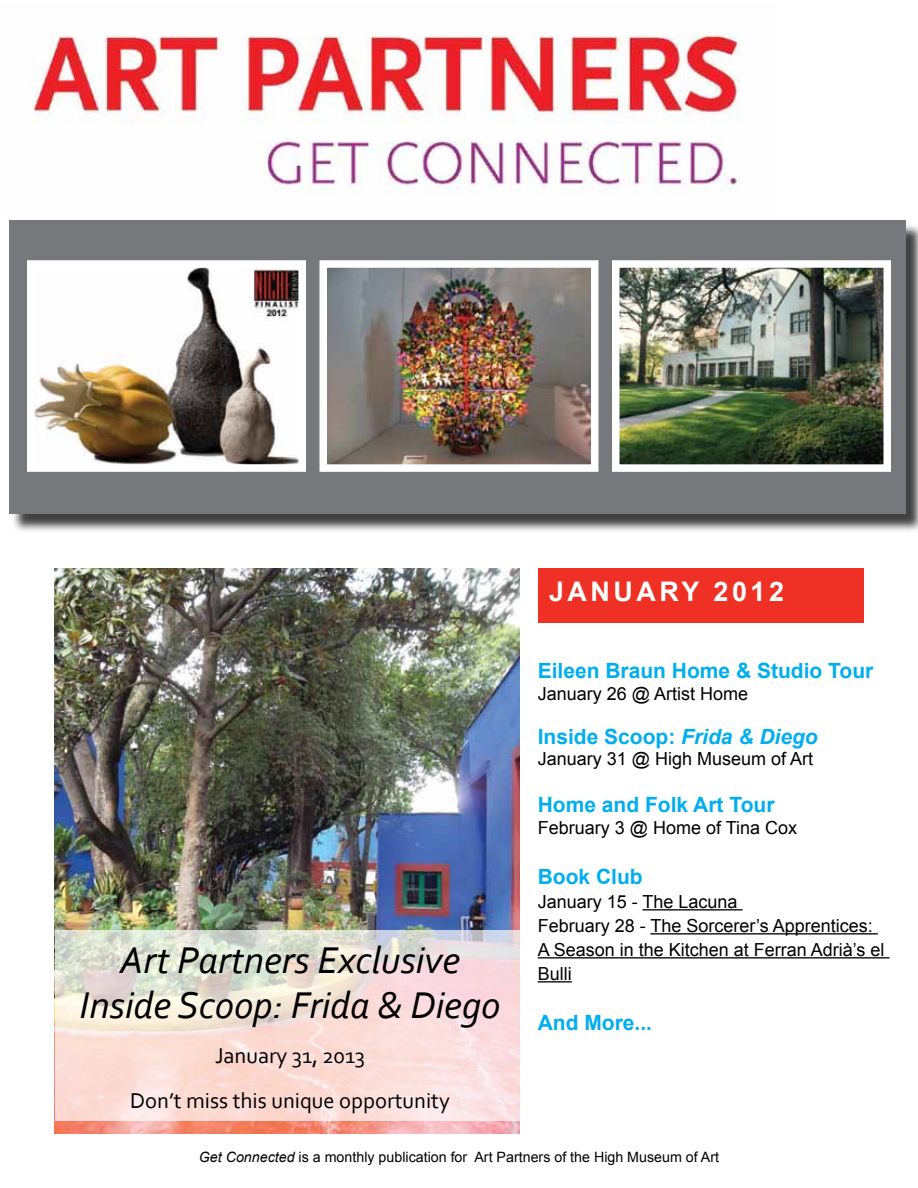
<style>
.page{position:relative;width:918px;height:1188px;background:#fff}
.page>*{position:absolute;margin:0;border:0;box-sizing:border-box;transform-origin:0 0}
.t1{font:italic 39px/45px "Corbel";color:#000;text-align:center}
.t2{font:700 27px "Arial";letter-spacing:.13em;color:#fff}
.t3{font:22.5px/45px "Corbel";color:#000;text-align:center}
.t4{font:700 21px "Arial";color:#00aeef}
.t5{font:18px/24px "Arial";color:#000}
.t6{font:14.25px "Arial";color:#000}
.s1{font-style:italic}
</style>
<div class="page">
<div style="left:11px;top:223px;width:907px;height:310px;background:#000;opacity:.75"></div>
<div style="left:9px;top:220px;width:897px;height:294px;background:#77787b"></div>
<div style="left:538px;top:568px;width:326px;height:54px;background:#ee3124"></div>
<hr style="left:642px;top:909px;width:101px;height:2px;background:#000">
<hr style="left:650px;top:933px;width:228px;height:2px;background:#000">
<hr style="left:538px;top:957px;width:352px;height:2px;background:#000">
<hr style="left:538px;top:981px;width:34px;height:2px;background:#000">
<img style="left:329px;top:269px;width:260px;height:194px">
<div style="left:320px;top:260px;width:278px;height:212px;border:8px solid #fff"></div>
<img style="left:621px;top:269px;width:261px;height:194px">
<div style="left:612px;top:260px;width:279px;height:212px;border:8px solid #fff"></div>
<img style="left:32px;top:34px;width:709px;height:159px">
<img style="left:36px;top:269px;width:261px;height:194px">
<div style="left:27px;top:260px;width:279px;height:212px;border:8px solid #fff"></div>
<img style="left:54px;top:568px;width:466px;height:566px">
<svg style="left:56px;top:930px;width:464px;height:190px"></svg>
<h1 class="t1" style="left:80px;top:937px;width:422px">Art Partners Exclusive<br>Inside Scoop: Frida &amp; Diego</h1>
<p class="t3" style="left:130px;top:1032px;width:321px">January 31, 2013<br>Don’t miss this unique opportunity</p>
<h2 class="t2" style="left:549px;top:573px;width:237px">January 2012</h2>
<p class="t4" style="left:538px;top:657px;width:337px">Eileen Braun Home &amp; Studio Tour</p>
<p class="t5" style="left:538px;top:681px;width:212px">January 26 @ Artist Home</p>
<p class="t4" style="left:538px;top:722px;width:282px">Inside Scoop: <span class="s1">Frida &amp; Diego</span></p>
<p class="t5" style="left:538px;top:747px;width:277px">January 31 @ High Museum of Art</p>
<p class="t4" style="left:538px;top:791px;width:239px">Home and Folk Art Tour</p>
<p class="t5" style="left:538px;top:815px;width:261px">February 3 @ Home of Tina Cox</p>
<p class="t4" style="left:538px;top:863px;width:106px">Book Club</p>
<p class="t5" style="left:538px;top:890px;width:348px">January 15 - The Lacuna<br>February 28 - The Sorcerer’s Apprentices:<br>A Season in the Kitchen at Ferran Adrià’s el<br>Bulli</p>
<p class="t4" style="left:538px;top:1009px;width:116px">And More...</p>
<p class="t6" style="left:199px;top:1148px;width:522px"><span class="s1">Get Connected</span> is a monthly publication for Art Partners of the High Museum of Art</p>
</div>
